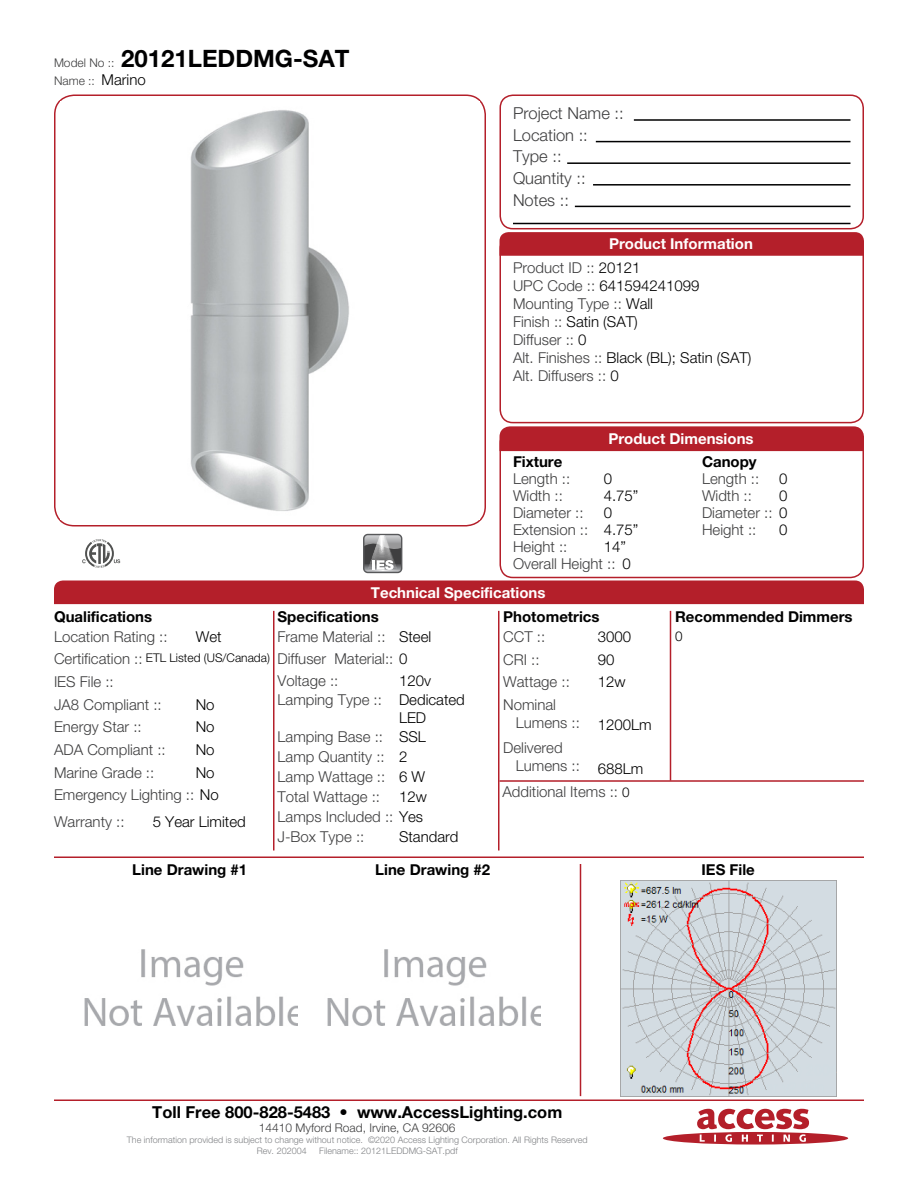
<style>
.page{position:relative;width:918px;height:1188px;background:#fff}
.page>*{position:absolute;margin:0;border:0;box-sizing:border-box;transform-origin:0 0}
.t1{font:700 24px "Helvetica Neue LT Std";color:#000001}
.Left_Justify{font:300 16.5px "Helvetica Neue LT Std";color:#3e3e3f}
.t2{font:700 16.5px "Helvetica Neue LT Std";color:#000001}
.Left_Justify-2{font:300 15px/18px "Helvetica Neue LT Std";color:#3e3e3f}
.Left_Justify-3{font:300 15px/18px "Helvetica Neue LT Std";color:#000001}
.Left_Justify-4{font:700 15px "Helvetica Neue LT Std";color:#000001}
.t3{font:700 15px "Helvetica Neue LT Std";color:#fff}
.Left_Justify-5{font:300 13.5px "Helvetica Neue LT Std";color:#000001}
.t4{font:300 12px "Helvetica Neue LT Std";color:#3e3e3f}
.Left_Justify-6{font:300 12px "Helvetica Neue LT Std";color:#000001}
.t5{font:300 9px "Helvetica Neue LT Std";color:#808285}
.s1{font-weight:300;font-size:12px;color:#3e3e3f}
.s2{font-size:15px;color:#000001}
.s3{color:#000001}
.s4{color:#3e3e3f}
.s5{font-size:13.5px;color:#000001}
</style>
<div class="page">
<svg style="left:663px;top:1109px;width:185px;height:36px"></svg>
<div style="left:499px;top:94px;width:365px;height:135px;border:2px solid #b41f2a;border-radius:13px"></div>
<div style="left:499px;top:235px;width:365px;height:188px;border:2px solid #b41f2a;border-radius:13px"></div>
<div style="left:499px;top:430px;width:365px;height:148px;border:2px solid #b41f2a;border-radius:13px"></div>
<hr style="left:634px;top:119px;width:217px;height:2px;background:#000001">
<hr style="left:596px;top:141px;width:254px;height:1px;background:#000001">
<hr style="left:593px;top:184px;width:258px;height:2px;background:#000001">
<hr style="left:567px;top:162px;width:283px;height:2px;background:#000001">
<hr style="left:575px;top:206px;width:275px;height:1px;background:#000001">
<hr style="left:513px;top:223px;width:337px;height:1px;background:#000001">
<svg style="left:500px;top:232px;width:364px;height:24px;background:#b5232d"></svg>
<div style="left:500px;top:426px;width:364px;height:25px;background:#b41f2a"></div>
<div style="left:54px;top:580px;width:810px;height:24px;background:#b41f2a"></div>
<hr style="left:54px;top:856px;width:810px;height:2px;background:#b41f2a">
<hr style="left:54px;top:1100px;width:810px;height:1px;background:#b41f2a">
<hr style="left:670px;top:611px;width:1px;height:170px;background:#b41f2a">
<hr style="left:580px;top:864px;width:1px;height:232px;background:#b41f2a">
<hr style="left:498px;top:611px;width:2px;height:239px;background:#b41f2a">
<hr style="left:273px;top:611px;width:1px;height:239px;background:#b41f2a">
<div style="left:54px;top:94px;width:432px;height:432px;border:2px solid #b41f2a;border-radius:20px"></div>
<hr style="left:500px;top:780px;width:364px;height:2px;background:#b41f2a">
<img style="left:61px;top:110px;width:418px;height:410px">
<svg style="left:82px;top:539px;width:38px;height:29px"></svg>
<div style="left:363px;top:534px;width:39px;height:39px;border:1px solid #57585a;border-radius:4px"></div>
<svg style="left:363px;top:535px;width:40px;height:37px"></svg>
<img style="left:84px;top:949px;width:214px;height:77px">
<img style="left:327px;top:949px;width:214px;height:77px">
<img style="left:620px;top:881px;width:216px;height:216px">
<p class="t1" style="left:54px;top:44px;width:297px"><span class="s1">Model No ::</span> 20121LEDDMG-SAT</p>
<p class="t4" style="left:54px;top:73px;width:93px">Name :: <span class="s2">Marino</span></p>
<p class="Left_Justify" style="left:513px;top:103px;width:112px">Project Name ::</p>
<p class="Left_Justify" style="left:513px;top:125px;width:76px">Location ::</p>
<p class="Left_Justify" style="left:513px;top:146px;width:50px">Type ::</p>
<p class="Left_Justify" style="left:513px;top:168px;width:74px">Quantity ::</p>
<p class="Left_Justify" style="left:513px;top:190px;width:57px">Notes ::</p>
<p class="t3" style="left:609px;top:235px;width:145px">Product Information</p>
<p class="Left_Justify-2" style="left:513px;top:259px;width:129px">Product ID :: <span class="s3">20121</span></p>
<p class="Left_Justify-3" style="left:513px;top:277px;width:188px"><span class="s4">UPC Code ::</span> 641594241099</p>
<p class="Left_Justify-2" style="left:513px;top:295px;width:142px">Mounting Type :: <span class="s3">Wall</span></p>
<p class="Left_Justify-3" style="left:513px;top:313px;width:126px"><span class="s4">Finish ::</span> Satin (SAT)</p>
<p class="Left_Justify-2" style="left:513px;top:331px;width:75px">Diffuser :: <span class="s3">0</span></p>
<p class="Left_Justify-3" style="left:513px;top:349px;width:240px"><span class="s4">Alt. Finishes ::</span> Black (BL); Satin (SAT)</p>
<p class="Left_Justify-2" style="left:513px;top:367px;width:107px">Alt. Diffusers :: <span class="s3">0</span></p>
<p class="t3" style="left:608px;top:429px;width:147px">Product Dimensions</p>
<p class="Left_Justify-4" style="left:513px;top:453px;width:51px">Fixture</p>
<p class="Left_Justify-4" style="left:702px;top:453px;width:56px">Canopy</p>
<p class="Left_Justify-2" style="left:513px;top:470px;width:59px">Length ::</p>
<p class="Left_Justify-3" style="left:604px;top:470px;width:10px">0</p>
<p class="Left_Justify-2" style="left:702px;top:470px;width:59px">Length ::</p>
<p class="Left_Justify-3" style="left:779px;top:470px;width:10px">0</p>
<p class="Left_Justify-2" style="left:513px;top:487px;width:51px">Width ::</p>
<p class="Left_Justify-2" style="left:513px;top:537px;width:56px">Height ::</p>
<p class="Left_Justify-3" style="left:604px;top:487px;width:36px">4.75”</p>
<p class="Left_Justify-3" style="left:604px;top:537px;width:24px">14”</p>
<p class="Left_Justify-2" style="left:702px;top:487px;width:51px">Width ::</p>
<p class="Left_Justify-3" style="left:779px;top:487px;width:10px">0</p>
<p class="Left_Justify-2" style="left:513px;top:503px;width:72px">Diameter ::</p>
<p class="Left_Justify-2" style="left:513px;top:520px;width:77px">Extension ::</p>
<p class="Left_Justify-3" style="left:604px;top:503px;width:10px">0</p>
<p class="Left_Justify-2" style="left:702px;top:503px;width:87px">Diameter :: <span class="s3">0</span></p>
<p class="Left_Justify-3" style="left:604px;top:520px;width:36px">4.75”</p>
<p class="Left_Justify-3" style="left:779px;top:520px;width:10px">0</p>
<p class="Left_Justify-2" style="left:702px;top:520px;width:56px">Height ::</p>
<p class="Left_Justify-2" style="left:513px;top:554px;width:104px">Overall Height ::</p>
<p class="Left_Justify-3" style="left:622px;top:554px;width:10px">0</p>
<p class="t3" style="left:371px;top:583px;width:176px">Technical Specifications</p>
<p class="Left_Justify-4" style="left:54px;top:607px;width:100px">Qualifications</p>
<p class="Left_Justify-4" style="left:503px;top:607px;width:98px">Photometrics</p>
<p class="Left_Justify-4" style="left:675px;top:607px;width:179px">Recommended Dimmers</p>
<p class="Left_Justify-4" style="left:278px;top:607px;width:103px">Specifications</p>
<p class="Left_Justify-3" style="left:399px;top:627px;width:34px">Steel</p>
<p class="Left_Justify-3" style="left:399px;top:671px;width:33px">120v</p>
<p class="Left_Justify-2" style="left:54px;top:627px;width:115px">Location Rating ::</p>
<p class="Left_Justify-2" style="left:503px;top:627px;width:43px">CCT ::</p>
<p class="Left_Justify-2" style="left:503px;top:650px;width:38px">CRI ::</p>
<p class="Left_Justify-2" style="left:503px;top:673px;width:68px">Wattage ::</p>
<p class="Left_Justify-2" style="left:516px;top:695px;width:66px;text-indent:-13px">Nominal<br>Lumens ::</p>
<p class="Left_Justify-2" style="left:516px;top:738px;width:66px;text-indent:-13px">Delivered<br>Lumens ::</p>
<p class="Left_Justify-3" style="left:196px;top:627px;width:27px">Wet</p>
<p class="Left_Justify-3" style="left:598px;top:627px;width:35px">3000</p>
<p class="Left_Justify-5" style="left:675px;top:628px;width:9px">0</p>
<p class="Left_Justify-3" style="left:598px;top:650px;width:18px">90</p>
<p class="Left_Justify-3" style="left:598px;top:673px;width:29px">12w</p>
<p class="Left_Justify-3" style="left:598px;top:716px;width:55px">1200Lm</p>
<p class="Left_Justify-3" style="left:598px;top:759px;width:47px">688Lm</p>
<p class="Left_Justify-2" style="left:278px;top:627px;width:110px">Frame Material ::</p>
<p class="Left_Justify-2" style="left:278px;top:671px;width:62px">Voltage ::</p>
<p class="Left_Justify-2" style="left:54px;top:650px;width:90px">Certification ::</p>
<p class="Left_Justify-2" style="left:54px;top:695px;width:109px">JA8 Compliant ::</p>
<p class="Left_Justify-6" style="left:146px;top:651px;width:126px">ETL Listed (US/Canada)</p>
<p class="Left_Justify-3" style="left:196px;top:695px;width:20px">No</p>
<p class="Left_Justify-3" style="left:196px;top:718px;width:20px">No</p>
<p class="Left_Justify-3" style="left:196px;top:740px;width:20px">No</p>
<p class="Left_Justify-3" style="left:196px;top:763px;width:20px">No</p>
<p class="Left_Justify-2" style="left:278px;top:650px;width:131px">Diffuser Material:: <span class="s3">0</span></p>
<p class="Left_Justify-2" style="left:278px;top:691px;width:106px">Lamping Type ::</p>
<p class="Left_Justify-2" style="left:278px;top:727px;width:107px">Lamping Base ::</p>
<p class="Left_Justify-2" style="left:278px;top:747px;width:109px">Lamp Quantity ::</p>
<p class="Left_Justify-2" style="left:278px;top:767px;width:109px">Lamp Wattage ::</p>
<p class="Left_Justify-2" style="left:278px;top:787px;width:104px">Total Wattage ::</p>
<p class="Left_Justify-2" style="left:278px;top:808px;width:147px">Lamps Included :: <span class="s3">Yes</span></p>
<p class="Left_Justify-2" style="left:278px;top:828px;width:88px">J-Box Type ::</p>
<p class="Left_Justify-2" style="left:54px;top:673px;width:61px">IES File ::</p>
<p class="Left_Justify-2" style="left:54px;top:718px;width:89px">Energy Star ::</p>
<p class="Left_Justify-2" style="left:54px;top:740px;width:113px">ADA Compliant ::</p>
<p class="Left_Justify-2" style="left:54px;top:763px;width:102px">Marine Grade ::</p>
<p class="Left_Justify-2" style="left:54px;top:786px;width:166px">Emergency Lighting :: <span class="s3">No</span></p>
<p class="Left_Justify-3" style="left:399px;top:691px;width:67px">Dedicated<br>LED</p>
<p class="Left_Justify-3" style="left:399px;top:727px;width:28px">SSL</p>
<p class="Left_Justify-3" style="left:399px;top:747px;width:10px">2</p>
<p class="Left_Justify-3" style="left:399px;top:767px;width:28px">6 W</p>
<p class="Left_Justify-3" style="left:399px;top:787px;width:29px">12w</p>
<p class="Left_Justify-2" style="left:502px;top:782px;width:129px">Additional Items :: <span class="s5">0</span></p>
<p class="Left_Justify-2" style="left:54px;top:813px;width:72px">Warranty ::</p>
<p class="Left_Justify-3" style="left:153px;top:813px;width:95px">5 Year Limited</p>
<p class="Left_Justify-3" style="left:399px;top:828px;width:61px">Standard</p>
<p class="Left_Justify-4" style="left:132px;top:860px;width:116px">Line Drawing #1</p>
<p class="Left_Justify-4" style="left:375px;top:860px;width:116px">Line Drawing #2</p>
<p class="Left_Justify-4" style="left:702px;top:860px;width:55px">IES File</p>
<p class="t2" style="left:152px;top:1101px;width:412px">Toll Free 800-828-5483 • www.AccessLighting.com</p>
<p class="t4" style="left:259px;top:1120px;width:198px">14410 Myford Road, Irvine, CA 92606</p>
<p class="t5" style="left:127px;top:1134px;width:462px">The information provided is subject to change without notice. ©2020 Access Lighting Corporation. All Rights Reserved</p>
<p class="t5" style="left:257px;top:1145px;width:51px">Rev. 202004</p>
<p class="t5" style="left:319px;top:1145px;width:140px">Filename:: 20121LEDDMG-SAT.pdf</p>
</div>
